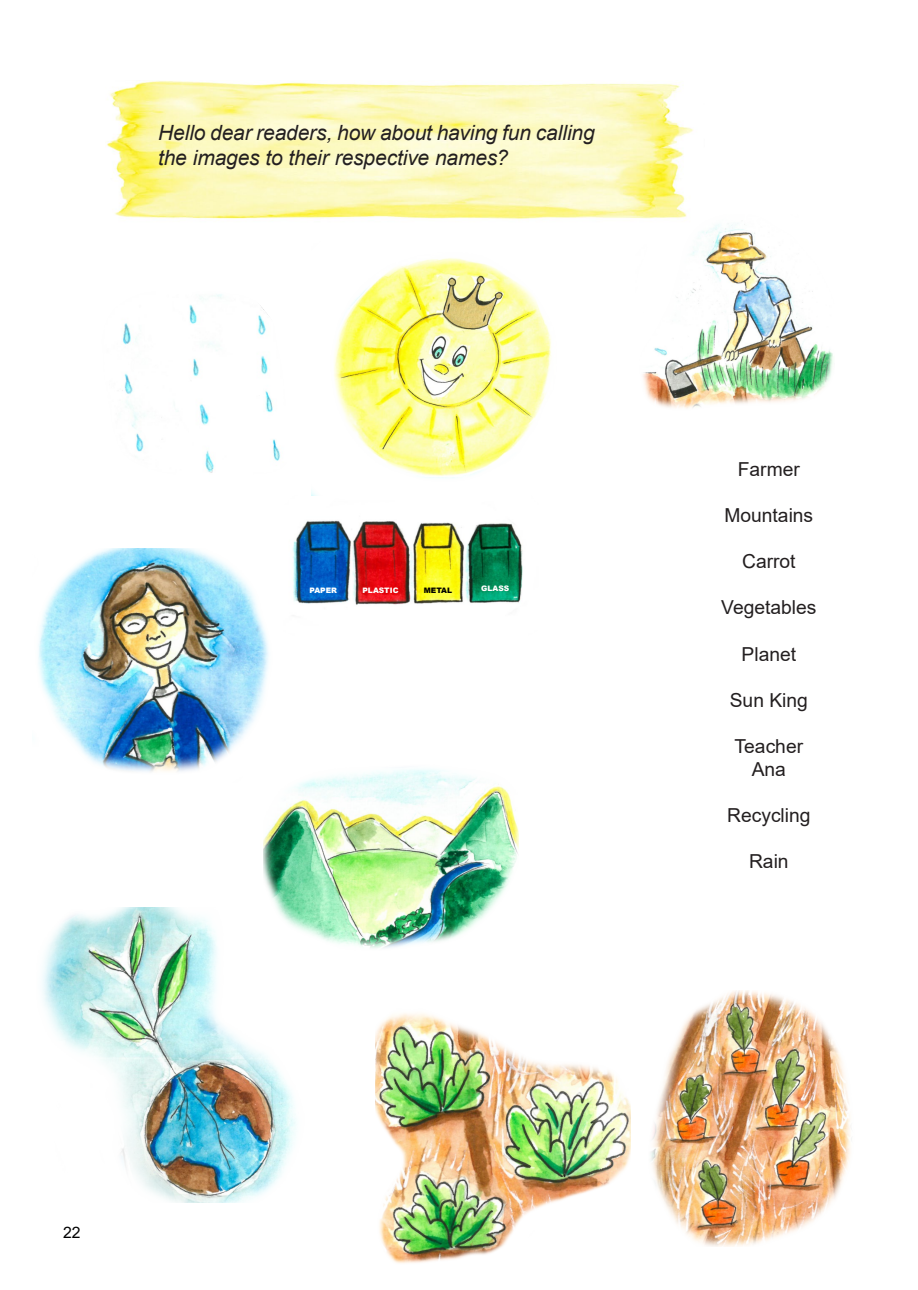
<style>
.page{position:relative;width:918px;height:1290px;background:#fff}
.page>*{position:absolute;margin:0;border:0;box-sizing:border-box;transform-origin:0 0}
.miolo{font:italic 21px/25.2px "Arial";letter-spacing:-.005em;color:#231f20}
.t1{font:19.25px/23.1px "Arial";color:#231f20;text-align:center}
.t2{font:15.75px "Arial";color:#000001}
.t3{font:900 7.52px "Arial";color:#fff}
.t4{font:900 7.52px "Arial";color:#000}
</style>
<div class="page">
<img style="left:105px;top:81px;width:588px;height:138px">
<img style="left:375px;top:1013px;width:255px;height:251px">
<img style="left:630px;top:990px;width:221px;height:256px">
<img style="left:122px;top:294px;width:158px;height:179px">
<img style="left:635px;top:215px;width:198px;height:194px">
<img style="left:263px;top:769px;width:255px;height:179px">
<img style="left:42px;top:908px;width:282px;height:294px">
<img style="left:38px;top:549px;width:235px;height:233px">
<img style="left:292px;top:495px;width:231px;height:110px">
<img style="left:311px;top:258px;width:240px;height:237px">
<p class="miolo" style="left:158px;top:120px;width:438px">Hello dear readers, how about having fun calling the images to their respective names?</p>
<p class="t3" style="left:310px;top:585px;width:29px">PAPER</p>
<p class="t3" style="left:362px;top:585px;width:37px">PLASTIC</p>
<p class="t4" style="left:424px;top:584px;width:30px">METAL</p>
<p class="t3" style="left:481px;top:583px;width:30px">GLASS</p>
<p class="t1" style="left:738px;top:457px;width:64px">Farmer</p>
<p class="t1" style="left:724px;top:503px;width:90px">Mountains</p>
<p class="t1" style="left:742px;top:550px;width:55px">Carrot</p>
<p class="t1" style="left:721px;top:596px;width:97px">Vegetables</p>
<p class="t1" style="left:741px;top:642px;width:56px">Planet</p>
<p class="t1" style="left:730px;top:688px;width:80px">Sun King</p>
<p class="t1" style="left:734px;top:734px;width:70px">Teacher<br>Ana</p>
<p class="t1" style="left:727px;top:804px;width:85px">Recycling</p>
<p class="t1" style="left:749px;top:850px;width:41px">Rain</p>
<p class="t2" style="left:63px;top:1221px;width:19px">22</p>
</div>
